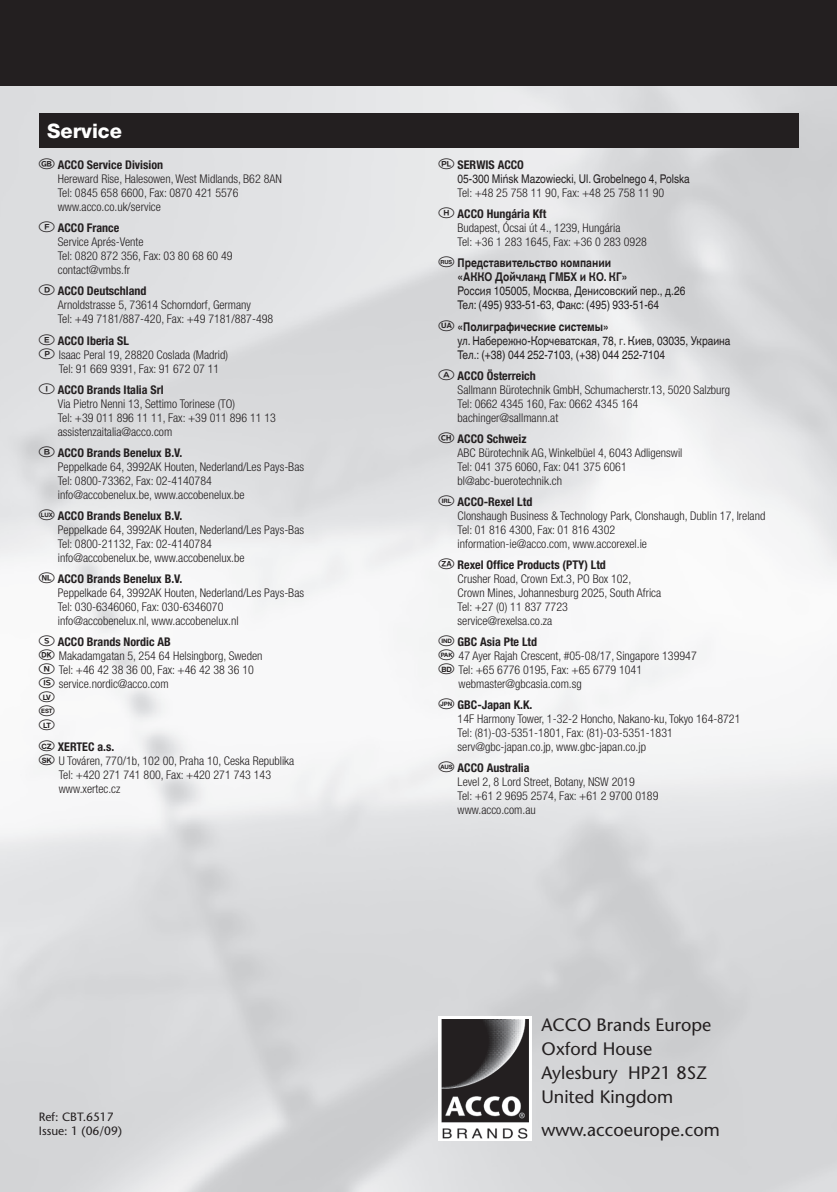
<style>
.page{position:relative;width:837px;height:1192px;background:#fff}
.page>*{position:absolute;margin:0;border:0;box-sizing:border-box;transform-origin:0 0}
.t1{font:800 20px "Helvetica Neue";color:#fff}
.t2{font:18px/24px "Stone Sans";color:#231f20}
.t3{font:16px/14px "EECLH Pi";color:#231f20;text-align:justify}
.t4{font:300 condensed 12px/14px "Helvetica Neue";color:#231f20}
.t5{font:12px/14px "Helvetica Linotype";color:#231f20;scale:.85 1}
.t6{font:700 condensed 12px "Helvetica Neue";color:#231f20}
.t7{font:700 12px/14px "Helvetica Linotype";color:#231f20;scale:.85 1}
.t8{font:12px/14px "Stone Sans";color:#231f20}
.t9{font:700 7.4px "Helvetica Neue";letter-spacing:-.01em;color:#231f20}
.t10{font:700 6px "Helvetica Neue";letter-spacing:-.01em;color:#231f20}
.t11{font:700 5.6px "Helvetica Neue";color:#231f20}
.s1{font-weight:700}
</style>
<div class="page">
<img style="left:0;top:85px;width:837px;height:1107px">
<div style="left:0;top:0;width:837px;height:85px;background:#231f20"></div>
<svg style="left:439px;top:1016px;width:93px;height:125px"></svg>
<img style="left:442px;top:1020px;width:87px;height:118px">
<div style="left:39px;top:114px;width:760px;height:34px;background:#231f20"></div>
<svg style="left:39px;top:158px;width:16px;height:11px"></svg>
<svg style="left:39px;top:222px;width:16px;height:11px"></svg>
<svg style="left:39px;top:285px;width:16px;height:11px"></svg>
<svg style="left:39px;top:334px;width:16px;height:25px"></svg>
<svg style="left:39px;top:383px;width:16px;height:11px"></svg>
<svg style="left:39px;top:446px;width:16px;height:11px"></svg>
<svg style="left:39px;top:572px;width:16px;height:11px"></svg>
<svg style="left:39px;top:635px;width:16px;height:53px"></svg>
<svg style="left:439px;top:158px;width:15px;height:11px"></svg>
<svg style="left:439px;top:369px;width:15px;height:11px"></svg>
<svg style="left:439px;top:432px;width:15px;height:11px"></svg>
<svg style="left:439px;top:558px;width:15px;height:11px"></svg>
<h1 class="t1" style="left:47px;top:119px;width:76px">Service</h1>
<p class="t6" style="left:58px;top:158px;width:107px">ACCO Service Division</p>
<p class="t4" style="left:58px;top:172px;width:226px">Hereward Rise, Halesowen, West Midlands, B62 8AN<br>Tel: 0845 658 6600, Fax: 0870 421 5576 www.acco.co.uk/service</p>
<p class="t6" style="left:58px;top:221px;width:63px">ACCO France</p>
<p class="t4" style="left:58px;top:235px;width:176px">Service Aprés-Vente<br>Tel: 0820 872 356, Fax: 03 80 68 60 49 contact@vmbs.fr</p>
<p class="t6" style="left:58px;top:284px;width:90px">ACCO Deutschland</p>
<p class="t4" style="left:58px;top:298px;width:217px">Arnoldstrasse 5, 73614 Schorndorf, Germany<br>Tel: +49 7181/887-420, Fax: +49 7181/887-498</p>
<p class="t6" style="left:58px;top:333px;width:73px">ACCO Iberia SL</p>
<p class="t4" style="left:59px;top:347px;width:171px">Isaac Peral 19, 28820 Coslada (Madrid)<br>Tel: 91 669 9391, Fax: 91 672 07 11</p>
<p class="t6" style="left:58px;top:382px;width:107px">ACCO Brands Italia Srl</p>
<p class="t4" style="left:58px;top:396px;width:220px">Via Pietro Nenni 13, Settimo Torinese (TO)<br>Tel: +39 011 896 11 11, Fax: +39 011 896 11 13 assistenzaitalia@acco.com</p>
<p class="t6" style="left:58px;top:445px;width:126px">ACCO Brands Benelux B.V.</p>
<p class="t4" style="left:58px;top:459px;width:248px">Peppelkade 64, 3992AK Houten, Nederland/Les Pays-Bas<br>Tel: 0800-73362, Fax: 02-4140784 info@accobenelux.be, www.accobenelux.be</p>
<p class="t4" style="left:58px;top:508px;width:248px;text-indent:-19px">□ <span class="s1">ACCO Brands Benelux B.V.<br></span>Peppelkade 64, 3992AK Houten, Nederland/Les Pays-Bas Tel: 0800-21132, Fax: 02-4140784 info@accobenelux.be, www.accobenelux.be</p>
<p class="t6" style="left:58px;top:571px;width:126px">ACCO Brands Benelux B.V.</p>
<p class="t4" style="left:58px;top:586px;width:248px">Peppelkade 64, 3992AK Houten, Nederland/Les Pays-Bas<br>Tel: 030-6346060, Fax: 030-6346070 info@accobenelux.nl, www.accobenelux.nl</p>
<p class="t6" style="left:58px;top:634px;width:115px">ACCO Brands Nordic AB</p>
<p class="t4" style="left:59px;top:649px;width:205px">Makadamgatan 5, 254 64 Helsingborg, Sweden<br>Tel: +46 42 38 36 00, Fax: +46 42 38 36 10 service.nordic@acco.com</p>
<h3 class="t3" style="left:39px;top:690px;width:17px">□ □ □</h3>
<p class="t6" style="left:39px;top:739px;width:77px">□ XERTEC a.s.</p>
<p class="t4" style="left:59px;top:754px;width:237px;text-indent:-20px">□ U Továren, 770/1b, 102 00, Praha 10, Ceska Republika<br>Tel: +420 271 741 800, Fax: +420 271 743 143 www.xertec.cz</p>
<p class="t10" style="left:41px;top:511px;width:13px">LUX</p>
<p class="t9" style="left:43px;top:692px;width:10px">LV</p>
<p class="t10" style="left:41px;top:707px;width:13px">EST</p>
<p class="t9" style="left:43px;top:720px;width:9px">LT</p>
<p class="t9" style="left:42px;top:756px;width:12px">SK</p>
<p class="t9" style="left:41px;top:742px;width:12px">CZ</p>
<p class="t8" style="left:39px;top:1109px;width:85px">Ref: CBT.6517<br>Issue: 1 (06/09)</p>
<p class="t6" style="left:458px;top:158px;width:68px">SERWIS ACCO</p>
<p class="t5" style="left:458px;top:172px;width:274px">05-300 Mińsk Mazowiecki, Ul. Grobelnego 4, Polska</p>
<p class="t4" style="left:458px;top:186px;width:208px">Tel: +48 25 758 11 90, Fax: +48 25 758 11 90</p>
<p class="t4" style="left:458px;top:207px;width:191px;text-indent:-19px">★ <span class="s1">ACCO Hungária Kft<br></span>Budapest, Ócsai út 4., 1239, Hungária<br>Tel: +36 1 283 1645, Fax: +36 0 283 0928</p>
<p class="t7" style="left:458px;top:256px;width:201px;text-indent:-19px">□ Представительство компании «АККО Дойчланд ГМБХ и КО. КГ»</p>
<p class="t5" style="left:458px;top:284px;width:269px">Россия 105005, Москва, Денисовский пер., д.26<br>Тел: (495) 933-51-63, Факс: (495) 933-51-64</p>
<p class="t5" style="left:458px;top:319px;width:322px;text-indent:-19px">□ <span class="s1">«Полиграфические системы»<br></span>ул. Набережно-Корчеватская, 78, г. Киев, 03035, Украина<br>Тел.: (+38) 044 252-7103, (+38) 044 252-7104</p>
<p class="t6" style="left:458px;top:368px;width:80px">ACCO Österreich</p>
<p class="t4" style="left:458px;top:382px;width:274px">Sallmann Bürotechnik GmbH, Schumacherstr.13, 5020 Salzburg<br>Tel: 0662 4345 160, Fax: 0662 4345 164 bachinger@sallmann.at</p>
<p class="t6" style="left:458px;top:431px;width:70px">ACCO Schweiz</p>
<p class="t4" style="left:458px;top:445px;width:226px">ABC Bürotechnik AG, Winkelbüel 4, 6043 Adligenswil<br>Tel: 041 375 6060, Fax: 041 375 6061 bl@abc-buerotechnik.ch</p>
<p class="t4" style="left:458px;top:494px;width:309px;text-indent:-19px">□ <span class="s1">ACCO-Rexel Ltd<br></span>Clonshaugh Business &amp; Technology Park, Clonshaugh, Dublin 17, Ireland Tel: 01 816 4300, Fax: 01 816 4302<br>information-ie@acco.com, www.accorexel.ie</p>
<p class="t6" style="left:458px;top:557px;width:150px">Rexel Office Products (PTY) Ltd</p>
<p class="t4" style="left:458px;top:572px;width:205px">Crusher Road, Crown Ext.3, PO Box 102,<br>Crown Mines, Johannesburg 2025, South Africa<br>Tel: +27 (0) 11 837 7723 service@rexelsa.co.za</p>
<p class="t6" style="left:439px;top:634px;width:100px">□ GBC Asia Pte Ltd</p>
<p class="t4" style="left:439px;top:649px;width:260px">□ 47 Ayer Rajah Crescent, #05-08/17, Singapore 139947</p>
<p class="t4" style="left:459px;top:663px;width:185px;text-indent:-20px">□ Tel: +65 6776 0195, Fax: +65 6779 1041 webmaster@gbcasia.com.sg</p>
<p class="t4" style="left:458px;top:698px;width:284px;text-indent:-19px">□ <span class="s1">GBC-Japan K.K.<br></span>14F Harmony Tower, 1-32-2 Honcho, Nakano-ku, Tokyo 164-8721<br>Tel: (81)-03-5351-1801, Fax: (81)-03-5351-1831 serv@gbc-japan.co.jp, www.gbc-japan.co.jp</p>
<p class="t4" style="left:458px;top:761px;width:202px;text-indent:-19px">□ <span class="s1">ACCO Australia<br></span>Level 2, 8 Lord Street, Botany, NSW 2019<br>Tel: +61 2 9695 2574, Fax: +61 2 9700 0189 www.acco.com.au</p>
<p class="t11" style="left:440px;top:259px;width:13px">RUS</p>
<p class="t9" style="left:441px;top:321px;width:12px">UA</p>
<p class="t10" style="left:442px;top:497px;width:11px">IRL</p>
<p class="t10" style="left:441px;top:637px;width:12px">IND</p>
<p class="t10" style="left:441px;top:651px;width:13px">PAK</p>
<p class="t9" style="left:441px;top:664px;width:12px">BD</p>
<p class="t10" style="left:440px;top:700px;width:13px">JPN</p>
<p class="t10" style="left:440px;top:764px;width:14px">AUS</p>
<h2 class="t2" style="left:541px;top:1013px;width:171px">ACCO Brands Europe<br>Oxford House<br>Aylesbury HP21 8SZ<br>United Kingdom</h2>
<h2 class="t2" style="left:541px;top:1117px;width:180px">www.accoeurope.com</h2>
</div>
